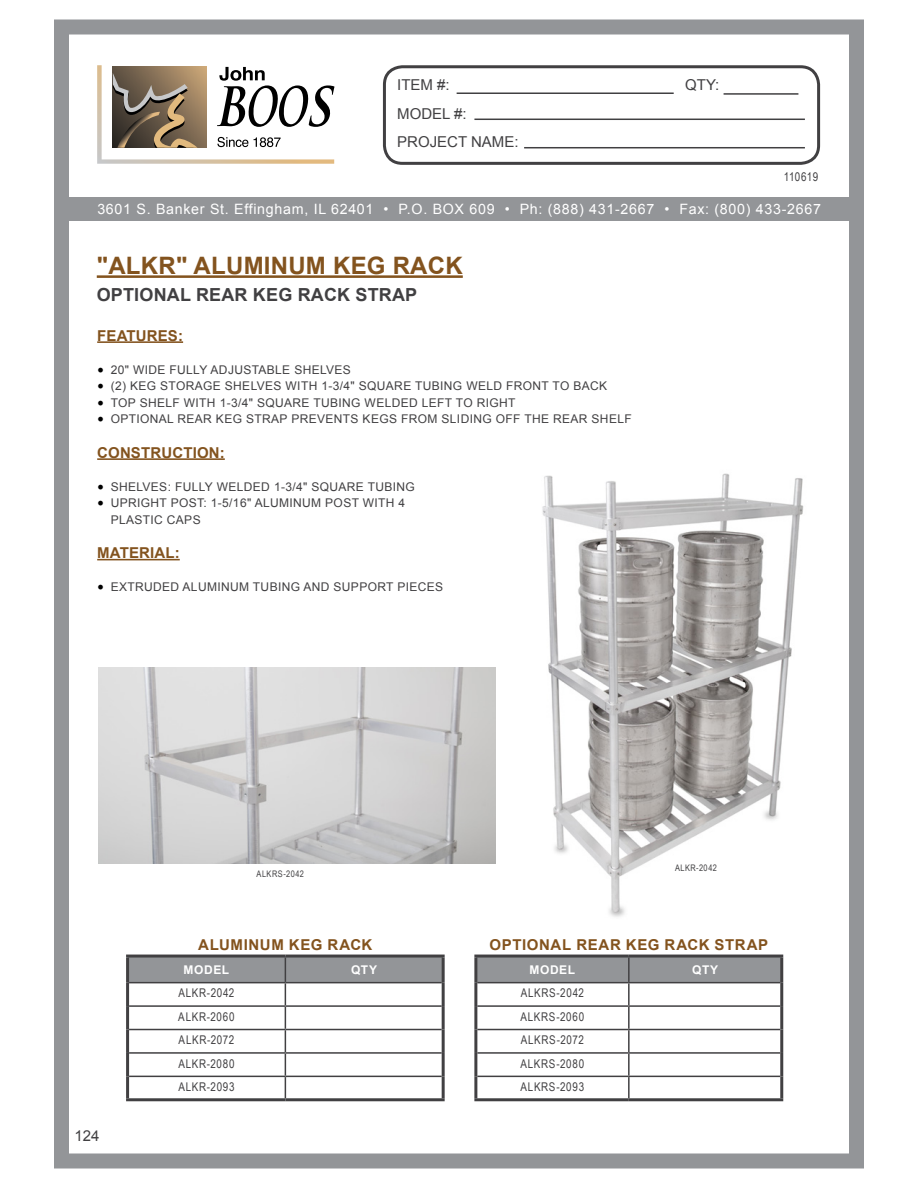
<style>
.page{position:relative;width:918px;height:1188px;background:#fff}
.page>*{position:absolute;margin:0;border:0;box-sizing:border-box;transform-origin:0 0}
.t1{font:700 24px "Arial";letter-spacing:.01em;color:#83531e}
.t2{font:700 18px "Arial";letter-spacing:.01em;color:#414042}
.t3{font:700 15px "Arial";letter-spacing:.04em;color:#83531e}
.t4{font:15px/28.5px "Arial";color:#414042}
.t5{font:700 15px "Arial";letter-spacing:.02em;color:#83531e}
.t6{font:14.25px "Arial";letter-spacing:.05em;color:#fff}
.t7{font:12px/16.5px "Arial";letter-spacing:.03em;color:#414042}
.t8{font:12px "Arial Narrow";letter-spacing:.055em;color:#414042}
.t9{font:700 12px "Arial";letter-spacing:.05em;color:#fff}
.t10{font:9px "Arial Narrow";letter-spacing:.05em;color:#414042}
.s1{font-family:"Minion Pro";font-size:18px;color:#000}
</style>
<div class="page">
<div style="left:54px;top:197px;width:799px;height:23px;background:#939598"></div>
<div style="left:54px;top:20px;width:810px;height:1148px;border:15px solid #939598"></div>
<svg style="left:97px;top:65px;width:237px;height:99px"></svg>
<div style="left:383px;top:65px;width:437px;height:100px;border:3px solid #414042;border-radius:18px"></div>
<hr style="left:457px;top:92px;width:217px;height:2px;background:#414042">
<hr style="left:724px;top:93px;width:74px;height:2px;background:#414042">
<hr style="left:474px;top:119px;width:331px;height:1px;background:#414042">
<hr style="left:524px;top:147px;width:281px;height:1px;background:#414042">
<img style="left:542px;top:473px;width:262px;height:444px">
<hr style="left:97px;top:341px;width:86px;height:2px;background:#83531e">
<hr style="left:97px;top:458px;width:128px;height:2px;background:#83531e">
<hr style="left:97px;top:559px;width:83px;height:1px;background:#83531e">
<hr style="left:126px;top:958px;width:3px;height:25px;background:#414042">
<hr style="left:126px;top:955px;width:159px;height:3px;background:#414042">
<hr style="left:285px;top:955px;width:160px;height:3px;background:#414042">
<hr style="left:442px;top:958px;width:3px;height:25px;background:#414042">
<hr style="left:126px;top:983px;width:3px;height:23px;background:#414042">
<hr style="left:126px;top:1006px;width:3px;height:24px;background:#414042">
<hr style="left:126px;top:1030px;width:3px;height:23px;background:#414042">
<hr style="left:126px;top:1053px;width:3px;height:23px;background:#414042">
<hr style="left:126px;top:1076px;width:3px;height:22px;background:#414042">
<hr style="left:126px;top:1098px;width:159px;height:3px;background:#414042">
<hr style="left:442px;top:983px;width:3px;height:23px;background:#414042">
<hr style="left:442px;top:1006px;width:3px;height:24px;background:#414042">
<hr style="left:442px;top:1030px;width:3px;height:23px;background:#414042">
<hr style="left:442px;top:1053px;width:3px;height:23px;background:#414042">
<hr style="left:442px;top:1076px;width:3px;height:22px;background:#414042">
<hr style="left:285px;top:1098px;width:160px;height:3px;background:#414042">
<svg style="left:128px;top:956px;width:315px;height:142px"></svg>
<div style="left:477px;top:958px;width:303px;height:24px;background:#939598"></div>
<hr style="left:474px;top:958px;width:3px;height:25px;background:#414042">
<hr style="left:474px;top:955px;width:155px;height:3px;background:#414042">
<hr style="left:629px;top:955px;width:154px;height:3px;background:#414042">
<hr style="left:780px;top:958px;width:3px;height:25px;background:#414042">
<hr style="left:474px;top:983px;width:3px;height:23px;background:#414042">
<hr style="left:474px;top:1006px;width:3px;height:24px;background:#414042">
<hr style="left:474px;top:1030px;width:3px;height:23px;background:#414042">
<hr style="left:474px;top:1053px;width:3px;height:23px;background:#414042">
<hr style="left:474px;top:1076px;width:3px;height:22px;background:#414042">
<hr style="left:474px;top:1098px;width:155px;height:3px;background:#414042">
<hr style="left:780px;top:983px;width:3px;height:23px;background:#414042">
<hr style="left:780px;top:1006px;width:3px;height:24px;background:#414042">
<hr style="left:780px;top:1030px;width:3px;height:23px;background:#414042">
<hr style="left:780px;top:1053px;width:3px;height:23px;background:#414042">
<hr style="left:780px;top:1076px;width:3px;height:22px;background:#414042">
<hr style="left:629px;top:1098px;width:154px;height:3px;background:#414042">
<hr style="left:628px;top:958px;width:2px;height:24px;background:#414042">
<hr style="left:477px;top:982px;width:152px;height:1px;background:#414042">
<hr style="left:629px;top:982px;width:151px;height:1px;background:#414042">
<hr style="left:628px;top:983px;width:2px;height:22px;background:#414042">
<hr style="left:477px;top:1005px;width:152px;height:2px;background:#414042">
<hr style="left:629px;top:1005px;width:151px;height:2px;background:#414042">
<hr style="left:628px;top:1007px;width:2px;height:22px;background:#414042">
<hr style="left:477px;top:1029px;width:152px;height:1px;background:#414042">
<hr style="left:629px;top:1029px;width:151px;height:1px;background:#414042">
<hr style="left:628px;top:1030px;width:2px;height:22px;background:#414042">
<hr style="left:477px;top:1052px;width:152px;height:2px;background:#414042">
<hr style="left:629px;top:1052px;width:151px;height:2px;background:#414042">
<hr style="left:628px;top:1054px;width:2px;height:22px;background:#414042">
<hr style="left:477px;top:1076px;width:152px;height:1px;background:#414042">
<hr style="left:629px;top:1076px;width:151px;height:1px;background:#414042">
<hr style="left:628px;top:1077px;width:2px;height:21px;background:#414042">
<hr style="left:97px;top:275px;width:366px;height:3px;background:#83531e">
<img style="left:98px;top:668px;width:398px;height:196px">
<p class="t4" style="left:397px;top:71px;width:54px">ITEM #:</p>
<p class="t4" style="left:685px;top:71px;width:36px">QTY:</p>
<p class="t4" style="left:397px;top:100px;width:123px">MODEL #:<br>PROJECT NAME:</p>
<p class="t8" style="left:784px;top:168px;width:36px">110619</p>
<p class="t6" style="left:97px;top:200px;width:725px">3601 S. Banker St. Effingham, IL 62401 • P.O. BOX 609 • Ph: (888) 431-2667 • Fax: (800) 433-2667</p>
<p class="t1" style="left:97px;top:250px;width:367px">"ALKR" ALUMINUM KEG RACK</p>
<p class="t2" style="left:97px;top:283px;width:322px">OPTIONAL REAR KEG RACK STRAP</p>
<p class="t5" style="left:97px;top:325px;width:87px">FEATURES:</p>
<p class="t7" style="left:97px;top:361px;width:255px"><span class="s1">•</span> 20" WIDE FULLY ADJUSTABLE SHELVES</p>
<p class="t7" style="left:97px;top:378px;width:511px"><span class="s1">•</span> (2) KEG STORAGE SHELVES WITH 1-3/4" SQUARE TUBING WELD FRONT TO BACK</p>
<p class="t7" style="left:97px;top:394px;width:420px"><span class="s1">•</span> TOP SHELF WITH 1-3/4" SQUARE TUBING WELDED LEFT TO RIGHT</p>
<p class="t7" style="left:97px;top:411px;width:536px"><span class="s1">•</span> OPTIONAL REAR KEG STRAP PREVENTS KEGS FROM SLIDING OFF THE REAR SHELF</p>
<p class="t5" style="left:97px;top:442px;width:129px">CONSTRUCTION:</p>
<p class="t7" style="left:97px;top:478px;width:319px"><span class="s1">•</span> SHELVES: FULLY WELDED 1-3/4" SQUARE TUBING</p>
<p class="t7" style="left:111px;top:495px;width:296px;text-indent:-14px"><span class="s1">•</span> UPRIGHT POST: 1-5/16" ALUMINUM POST WITH 4<br>PLASTIC CAPS</p>
<p class="t5" style="left:97px;top:543px;width:84px">MATERIAL:</p>
<p class="t7" style="left:97px;top:579px;width:348px"><span class="s1">•</span> EXTRUDED ALUMINUM TUBING AND SUPPORT PIECES</p>
<p class="t10" style="left:256px;top:868px;width:49px">ALKRS-2042</p>
<p class="t10" style="left:675px;top:861px;width:43px">ALKR-2042</p>
<p class="t4" style="left:74px;top:1121px;width:27px">124</p>
<p class="t3" style="left:198px;top:935px;width:176px">ALUMINUM KEG RACK</p>
<p class="t9" style="left:184px;top:962px;width:47px">MODEL</p>
<p class="t9" style="left:351px;top:962px;width:27px">QTY</p>
<p class="t8" style="left:179px;top:984px;width:57px">ALKR-2042</p>
<p class="t8" style="left:178px;top:1008px;width:58px">ALKR-2060</p>
<p class="t8" style="left:179px;top:1031px;width:57px">ALKR-2072</p>
<p class="t8" style="left:178px;top:1055px;width:58px">ALKR-2080</p>
<p class="t8" style="left:178px;top:1078px;width:58px">ALKR-2093</p>
<p class="t3" style="left:489px;top:935px;width:280px">OPTIONAL REAR KEG RACK STRAP</p>
<p class="t9" style="left:530px;top:962px;width:47px">MODEL</p>
<p class="t9" style="left:692px;top:962px;width:27px">QTY</p>
<p class="t8" style="left:521px;top:984px;width:65px">ALKRS-2042</p>
<p class="t8" style="left:520px;top:1008px;width:65px">ALKRS-2060</p>
<p class="t8" style="left:521px;top:1031px;width:65px">ALKRS-2072</p>
<p class="t8" style="left:521px;top:1055px;width:65px">ALKRS-2080</p>
<p class="t8" style="left:521px;top:1078px;width:65px">ALKRS-2093</p>
</div>
